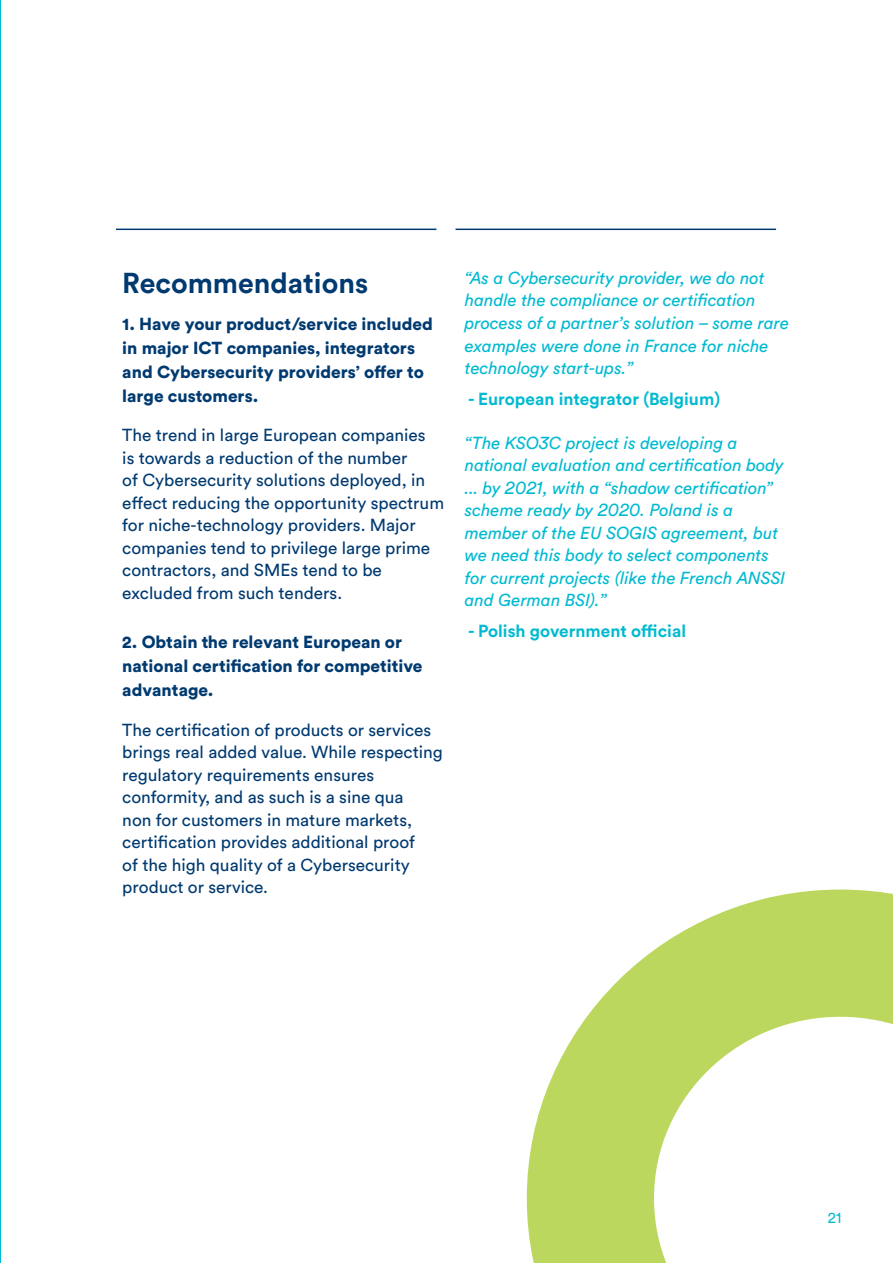
<style>
.page{position:relative;width:893px;height:1263px;background:#fff}
.page>*{position:absolute;margin:0;border:0;box-sizing:border-box;transform-origin:0 0}
.t1{font:700 28.5px "Circular Std";color:#003a70}
.t2{font:17.25px/22.5px "Circular Std";color:#003a70}
.t3{font:italic 17.25px/22.5px "Circular Air Pro";color:#00bad1}
.t4{font:900 17.25px/24px "Circular Std";color:#003a70}
.t5{font:700 17.25px "Circular Std";color:#00bad1}
.t6{font:14.25px "Circular Air Pro";color:#00bad1}
</style>
<div class="page">
<hr style="left:0;top:0;width:1px;height:1263px;background:#00bad1">
<hr style="left:116px;top:229px;width:320px;height:1px;background:#003a70">
<hr style="left:455px;top:229px;width:321px;height:1px;background:#003a70">
<svg style="left:526px;top:889px;width:367px;height:374px"></svg>
<p class="t1" style="left:122px;top:265px;width:247px">Recommendations</p>
<p class="t4" style="left:122px;top:311px;width:312px">1. Have your product/service included in major ICT companies, integrators and Cybersecurity providers’ offer to large customers.</p>
<p class="t2" style="left:122px;top:424px;width:323px">The trend in large European companies<br>is towards a reduction of the number<br>of Cybersecurity solutions deployed, in effect reducing the opportunity spectrum for niche-technology providers. Major companies tend to privilege large prime contractors, and SMEs tend to be excluded from such tenders.</p>
<p class="t4" style="left:122px;top:630px;width:302px">2. Obtain the relevant European or national certification for competitive advantage.</p>
<p class="t2" style="left:122px;top:718px;width:322px">The certification of products or services brings real added value. While respecting regulatory requirements ensures conformity, and as such is a sine qua<br>non for customers in mature markets, certification provides additional proof<br>of the high quality of a Cybersecurity product or service.</p>
<p class="t3" style="left:465px;top:266px;width:326px">“As a Cybersecurity provider, we do not handle the compliance or certification process of a partner’s solution – some rare examples were done in France for niche technology start-ups.”</p>
<p class="t5" style="left:468px;top:388px;width:253px">- European integrator (Belgium)</p>
<p class="t3" style="left:465px;top:431px;width:322px">“The KSO3C project is developing a national evaluation and certification body ... by 2021, with a “shadow certification” scheme ready by 2020. Poland is a member of the EU SOGIS agreement, but we need this body to select components for current projects (like the French ANSSI and German BSI).”</p>
<p class="t5" style="left:468px;top:620px;width:219px">- Polish government official</p>
<p class="t6" style="left:828px;top:1209px;width:15px">21</p>
</div>
